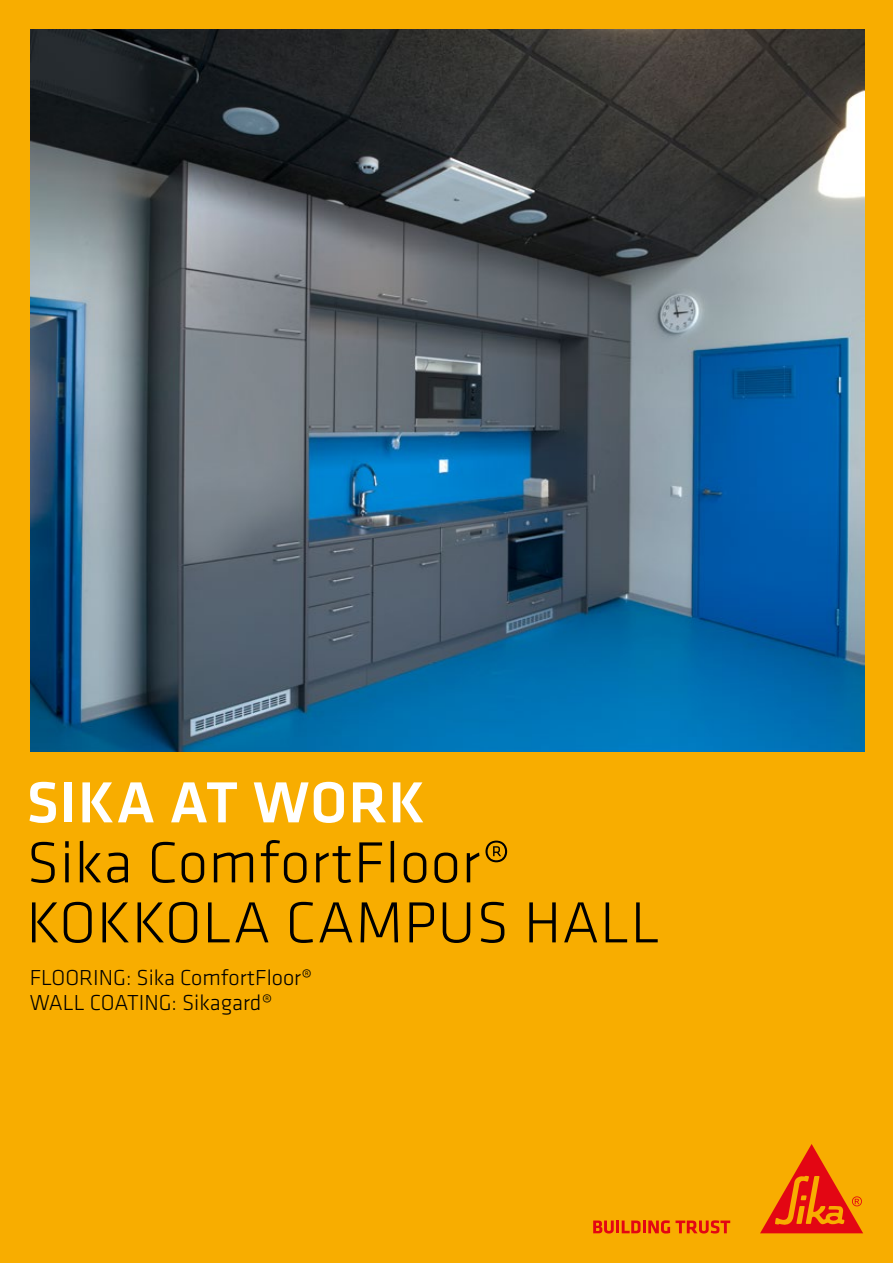
<style>
.page{position:relative;width:893px;height:1263px;background:#f8ad00}
.page>*{position:absolute;margin:0;border:0;box-sizing:border-box;transform-origin:0 0}
.t1{font:300 60px/60px "Klavika";letter-spacing:.015em;color:#000}
.t2{font:500 60px "Klavika";letter-spacing:.015em;color:#fff}
.t3{font:300 22.5px/24.8px "Klavika";color:#000}
</style>
<div class="page">
<svg style="left:593px;top:1220px;width:137px;height:13px"></svg>
<svg style="left:760px;top:1144px;width:103px;height:89px"></svg>
<img style="left:31px;top:30px;width:833px;height:722px">
<h1 class="t2" style="left:27px;top:762px;width:400px">SIKA AT WORK</h1>
<h1 class="t1" style="left:27px;top:832px;width:635px">Sika ComfortFloor®<br>KOKKOLA CAMPUS HALL</h1>
<p class="t3" style="left:30px;top:965px;width:284px">FLOORING: Sika ComfortFloor®<br>WALL COATING: Sikagard®</p>
</div>
